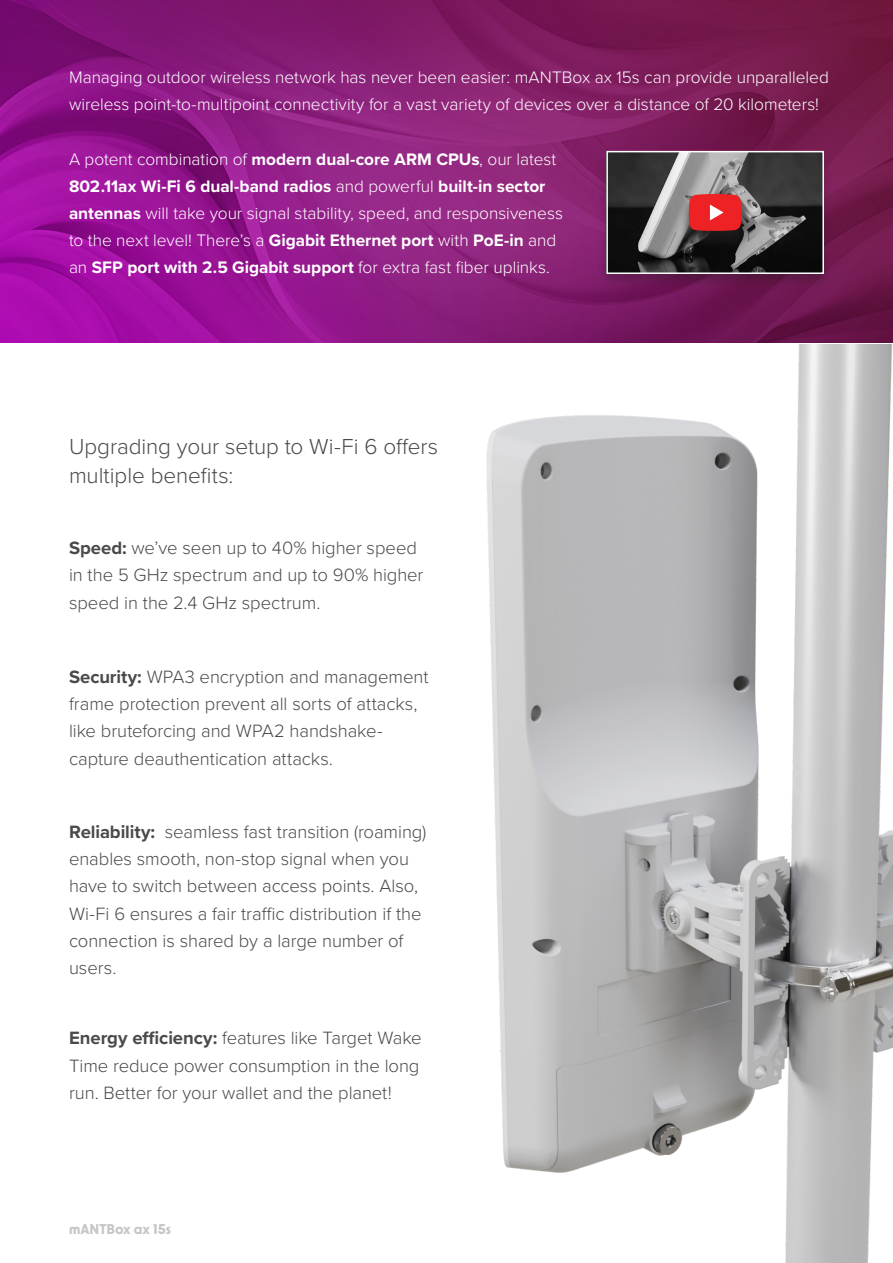
<style>
.page{position:relative;width:893px;height:1263px;background:#fff}
.page>*{position:absolute;margin:0;border:0;box-sizing:border-box;transform-origin:0 0}
.Teksts{font:300 22.5px/29px "Proxima Nova";letter-spacing:-.005em;color:#494a4a}
.Teksts-2{font:300 18.45px/27.3px "Proxima Nova";letter-spacing:-.005em;color:#494a4a}
.Teksts-3{font:300 17.25px/27px "Proxima Nova";color:#fff}
.t1{font:700 13.5px "New Order";color:#c6c6c5}
.s1{font-weight:700}
</style>
<div class="page">
<img style="left:0;top:0;width:893px;height:342px">
<div style="left:598px;top:149px;width:234px;height:139px;background:#231f20;opacity:.3"></div>
<img style="left:609px;top:154px;width:212px;height:117px">
<div style="left:606px;top:151px;width:218px;height:123px;border:2px solid #fff"></div>
<div style="left:679px;top:193px;width:72px;height:56px;background:#231f20;opacity:.75"></div>
<svg style="left:689px;top:194px;width:53px;height:37px;background:#e53133"></svg>
<img style="left:486px;top:344px;width:407px;height:919px">
<p class="Teksts-3" style="left:69px;top:62px;width:761px">Managing outdoor wireless network has never been easier: mANTBox ax 15s can provide unparalleled wireless point-to-multipoint connectivity for a vast variety of devices over a distance of 20 kilometers!</p>
<p class="Teksts-3" style="left:69px;top:144px;width:495px">A potent combination of <span class="s1">modern dual-core ARM CPUs</span>, our latest <span class="s1">802.11ax Wi-Fi 6 dual-band radios</span> and powerful <span class="s1">built-in sector antennas</span> will take your signal stability, speed, and responsiveness to the next level! There’s a <span class="s1">Gigabit Ethernet port</span> with <span class="s1">PoE-in</span> and an <span class="s1">SFP port with 2.5 Gigabit support</span> for extra fast fiber uplinks.</p>
<p class="Teksts" style="left:69px;top:431px;width:371px">Upgrading your setup to Wi-Fi 6 offers multiple benefits:</p>
<p class="Teksts-2" style="left:69px;top:533px;width:356px"><span class="s1">Speed:</span> we’ve seen up to 40% higher speed in the 5 GHz spectrum and up to 90% higher speed in the 2.4 GHz spectrum.</p>
<p class="Teksts-2" style="left:69px;top:662px;width:361px"><span class="s1">Security:</span> WPA3 encryption and management frame protection prevent all sorts of attacks, like bruteforcing and WPA2 handshake&shy;capture deauthentication attacks.</p>
<p class="Teksts-2" style="left:69px;top:817px;width:359px"><span class="s1">Reliability:</span> seamless fast transition (roaming) enables smooth, non-stop signal when you have to switch between access points. Also, Wi-Fi 6 ensures a fair traffic distribution if the connection is shared by a large number of users.</p>
<p class="Teksts-2" style="left:69px;top:1023px;width:354px;text-align:justify"><span class="s1">Energy efficiency:</span> features like Target Wake Time reduce power consumption in the long run. Better for your wallet and the planet!</p>
<p class="t1" style="left:69px;top:1220px;width:104px">mANTBox ax 15s</p>
</div>
